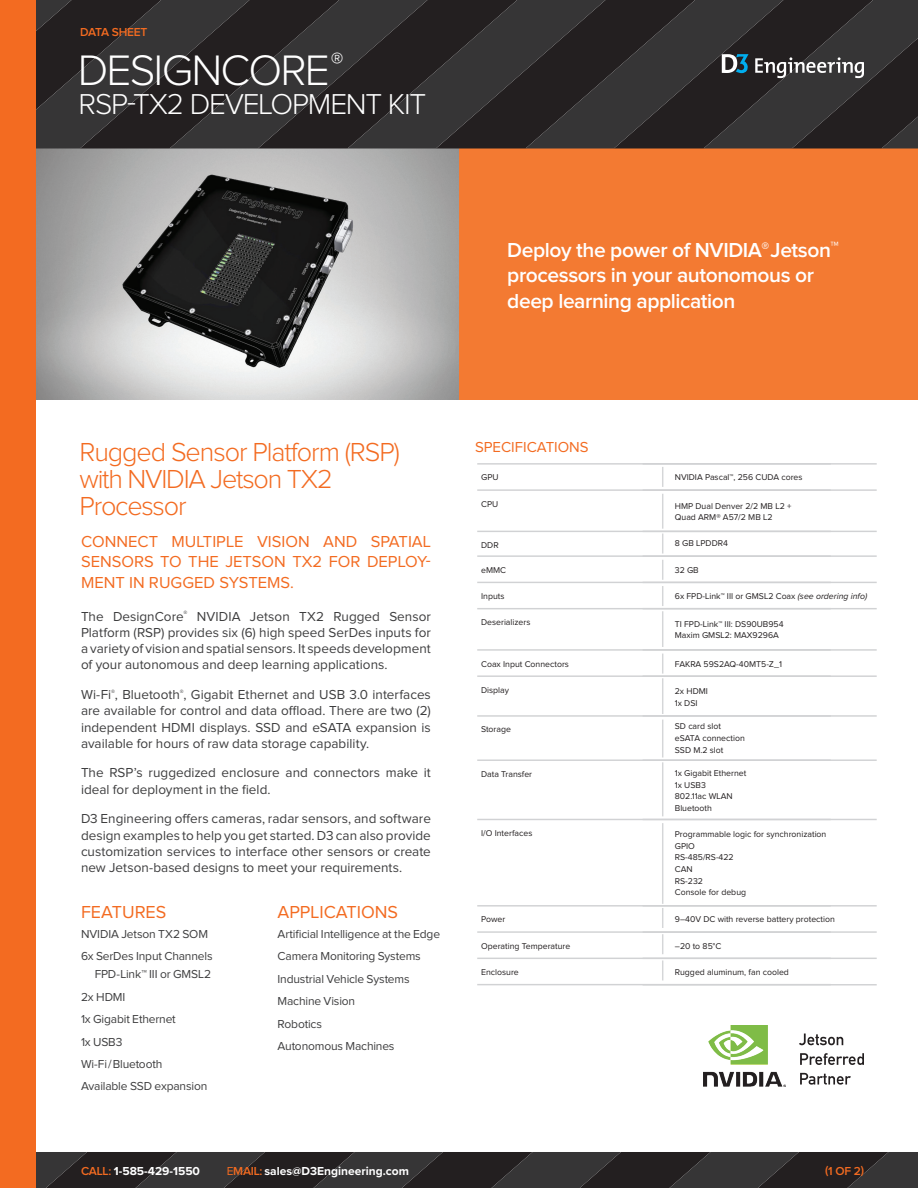
<style>
.page{position:relative;width:918px;height:1188px;background:#fff}
.page>*{position:absolute;margin:0;border:0;box-sizing:border-box;transform-origin:0 0}
.D3_heads{font:300 44.25px "Proxima Nova";letter-spacing:-.04em;color:#fff}
.D3_heads-2{font:300 29.85px "Proxima Nova";letter-spacing:-.04em;color:#fff}
.D3_heads-3{font:300 27px/27px "Proxima Nova";letter-spacing:-.045em;color:#f36b21}
.sidebar_bullet{font:600 21px/25.2px "Proxima Nova";letter-spacing:-.02em;color:#fff}
.Blue_Light_subs{font:18px "Proxima Nova";color:#f36b21}
.Blue_Light_subs-2{font:16.5px/19.5px "Proxima Nova";color:#f36b21}
.Blue_Light_subs-3{font:15px "Proxima Nova";color:#f36b21}
.body_text{font:13.5px/16.2px "Proxima Nova";color:#3e3e3f;text-align:justify}
.sidebar_text{font:12px/22.5px "Proxima Nova";letter-spacing:-.015em;color:#3e3e3f}
.body_text-2{font:700 12px "Proxima Nova";color:#fff}
.sidebar_bullet-2{font:600 12px "Proxima Nova";letter-spacing:-.02em;color:#f36b21}
.chart_text{font:8.7px/11.7px "Proxima Nova";color:#231f20}
.s1{font-weight:700;font-size:18.3px}
.s2{font-style:italic}
.s3{font-weight:600;color:#f36b21}
.s4{font-weight:400;color:#f36b21}
</style>
<div class="page">
<img style="left:36px;top:148px;width:423px;height:252px">
<div style="left:459px;top:148px;width:459px;height:252px;background:#f37a32"></div>
<div style="left:0;top:0;width:36px;height:1188px;background:#f36b21"></div>
<svg style="left:36px;top:0;width:882px;height:148px;background:#2e2b2c"></svg>
<svg style="left:36px;top:1152px;width:882px;height:36px;background:#2c2a2b"></svg>
<hr style="left:477px;top:489px;width:354px;height:2px;background:#d1d2d4">
<hr style="left:643px;top:489px;width:234px;height:2px;background:#d1d2d4">
<hr style="left:477px;top:531px;width:354px;height:1px;background:#d1d2d4">
<hr style="left:643px;top:531px;width:234px;height:1px;background:#d1d2d4">
<hr style="left:477px;top:555px;width:354px;height:2px;background:#d1d2d4">
<hr style="left:643px;top:555px;width:234px;height:2px;background:#d1d2d4">
<hr style="left:477px;top:582px;width:354px;height:1px;background:#d1d2d4">
<hr style="left:643px;top:582px;width:234px;height:1px;background:#d1d2d4">
<hr style="left:477px;top:608px;width:354px;height:1px;background:#d1d2d4">
<hr style="left:643px;top:608px;width:234px;height:1px;background:#d1d2d4">
<hr style="left:477px;top:649px;width:354px;height:2px;background:#d1d2d4">
<hr style="left:643px;top:649px;width:234px;height:2px;background:#d1d2d4">
<hr style="left:477px;top:675px;width:354px;height:2px;background:#d1d2d4">
<hr style="left:643px;top:675px;width:234px;height:2px;background:#d1d2d4">
<hr style="left:477px;top:715px;width:354px;height:2px;background:#d1d2d4">
<hr style="left:643px;top:715px;width:234px;height:2px;background:#d1d2d4">
<hr style="left:477px;top:759px;width:354px;height:2px;background:#d1d2d4">
<hr style="left:643px;top:759px;width:234px;height:2px;background:#d1d2d4">
<hr style="left:477px;top:819px;width:354px;height:1px;background:#d1d2d4">
<hr style="left:643px;top:819px;width:234px;height:1px;background:#d1d2d4">
<hr style="left:477px;top:905px;width:354px;height:2px;background:#d1d2d4">
<hr style="left:643px;top:905px;width:234px;height:2px;background:#d1d2d4">
<hr style="left:477px;top:931px;width:354px;height:2px;background:#d1d2d4">
<hr style="left:643px;top:931px;width:234px;height:2px;background:#d1d2d4">
<hr style="left:477px;top:958px;width:354px;height:1px;background:#d1d2d4">
<hr style="left:643px;top:958px;width:234px;height:1px;background:#d1d2d4">
<hr style="left:477px;top:984px;width:354px;height:1px;background:#d1d2d4">
<hr style="left:643px;top:984px;width:234px;height:1px;background:#d1d2d4">
<hr style="left:477px;top:463px;width:354px;height:2px;background:#d1d2d4">
<hr style="left:643px;top:463px;width:234px;height:2px;background:#d1d2d4">
<hr style="left:662px;top:494px;width:1px;height:35px;background:#d5d6d8">
<svg style="left:662px;top:534px;width:1px;height:20px"></svg>
<svg style="left:662px;top:560px;width:1px;height:20px"></svg>
<svg style="left:662px;top:586px;width:1px;height:20px"></svg>
<hr style="left:662px;top:611px;width:1px;height:36px;background:#d5d6d8">
<hr style="left:662px;top:678px;width:1px;height:36px;background:#d5d6d8">
<svg style="left:662px;top:654px;width:1px;height:20px"></svg>
<hr style="left:662px;top:720px;width:1px;height:37px;background:#d5d6d8">
<hr style="left:662px;top:762px;width:1px;height:54px;background:#d5d6d8">
<hr style="left:662px;top:823px;width:1px;height:81px;background:#d5d6d8">
<svg style="left:662px;top:908px;width:1px;height:20px"></svg>
<svg style="left:662px;top:934px;width:1px;height:20px"></svg>
<svg style="left:662px;top:960px;width:1px;height:20px"></svg>
<svg style="left:662px;top:467px;width:1px;height:20px"></svg>
<svg style="left:800px;top:1073px;width:51px;height:12px"></svg>
<svg style="left:800px;top:1053px;width:64px;height:12px"></svg>
<svg style="left:799px;top:1034px;width:44px;height:11px"></svg>
<img style="left:704px;top:1026px;width:81px;height:61px">
<p class="sidebar_bullet-2" style="left:80px;top:26px;width:69px">DATA SHEET</p>
<p class="D3_heads" style="left:78px;top:45px;width:267px">DESIGNCORE<sup>®</sup></p>
<p class="D3_heads-2" style="left:79px;top:88px;width:349px">RSP-TX2 DEVELOPMENT KIT</p>
<p class="sidebar_bullet" style="left:507px;top:238px;width:333px">Deploy the power of NVIDIA<sup>®</sup>Jetson<span class="s1">™ </span>processors in your autonomous or deep learning application</p>
<p class="D3_heads-3" style="left:80px;top:440px;width:322px">Rugged Sensor Platform (RSP) with NVIDIA Jetson TX2<br>Processor</p>
<p class="Blue_Light_subs-2" style="left:81px;top:532px;width:351px">CONNECT MULTIPLE VISION AND SPATIAL<br>SENSORS TO THE JETSON TX2 FOR DEPLOY-</p>
<p class="Blue_Light_subs-2" style="left:81px;top:573px;width:215px">MENT IN RUGGED SYSTEMS.</p>
<p class="body_text" style="left:81px;top:609px;width:351px">The DesignCore<sup>®</sup> NVIDIA Jetson TX2 Rugged Sensor Platform (RSP) provides six (6) high speed SerDes inputs for a variety of vision and spatial sensors. It speeds development of your autonomous and deep learning applications.</p>
<p class="body_text" style="left:81px;top:687px;width:351px">Wi-Fi<sup>®</sup>, Bluetooth<sup>®</sup>, Gigabit Ethernet and USB 3.0 interfaces are available for control and data offload. There are two (2) independent HDMI displays. SSD and eSATA expansion is available for hours of raw data storage capability.</p>
<p class="body_text" style="left:81px;top:765px;width:351px">The RSP’s ruggedized enclosure and connectors make it ideal for deployment in the field.</p>
<p class="body_text" style="left:81px;top:811px;width:351px">D3 Engineering offers cameras, radar sensors, and software design examples to help you get started. D3 can also provide customization services to interface other sensors or create new Jetson-based designs to meet your requirements.</p>
<p class="Blue_Light_subs" style="left:81px;top:902px;width:87px">FEATURES</p>
<p class="sidebar_text" style="left:81px;top:923px;width:129px">NVIDIA Jetson TX2 SOM</p>
<p class="sidebar_text" style="left:81px;top:945px;width:133px">6x SerDes Input Channels</p>
<p class="sidebar_text" style="left:95px;top:963px;width:118px">FPD-Link™ III or GMSL2</p>
<p class="sidebar_text" style="left:81px;top:986px;width:46px">2x HDMI</p>
<p class="sidebar_text" style="left:81px;top:1008px;width:96px">1x Gigabit Ethernet</p>
<p class="sidebar_text" style="left:81px;top:1031px;width:43px">1x USB3</p>
<p class="sidebar_text" style="left:81px;top:1054px;width:128px;line-height:21.6px">Wi-Fi/Bluetooth<br>Available SSD expansion</p>
<h3 class="Blue_Light_subs" style="left:278px;top:902px;width:122px">APPLICATIONS</h3>
<p class="sidebar_text" style="left:278px;top:923px;width:164px">Artificial Intelligence at the Edge<br>Camera Monitoring Systems<br>Industrial Vehicle Systems<br>Machine Vision<br>Robotics<br>Autonomous Machines</p>
<p class="Blue_Light_subs-3" style="left:475px;top:438px;width:115px">SPECIFICATIONS</p>
<p class="chart_text" style="left:481px;top:472px;width:19px">GPU</p>
<p class="chart_text" style="left:481px;top:498px;width:19px">CPU</p>
<p class="chart_text" style="left:481px;top:539px;width:19px">DDR</p>
<p class="chart_text" style="left:481px;top:564px;width:26px">eMMC</p>
<p class="chart_text" style="left:481px;top:590px;width:25px">Inputs</p>
<p class="chart_text" style="left:481px;top:617px;width:51px">Deserializers</p>
<p class="chart_text" style="left:481px;top:658px;width:89px">Coax Input Connectors</p>
<p class="chart_text" style="left:481px;top:684px;width:29px">Display</p>
<p class="chart_text" style="left:481px;top:723px;width:31px">Storage</p>
<p class="chart_text" style="left:481px;top:768px;width:53px">Data Transfer</p>
<p class="chart_text" style="left:481px;top:828px;width:53px">I/O Interfaces</p>
<p class="chart_text" style="left:481px;top:914px;width:26px">Power</p>
<p class="chart_text" style="left:481px;top:940px;width:91px">Operating Temperature</p>
<p class="chart_text" style="left:481px;top:967px;width:39px">Enclosure</p>
<p class="chart_text" style="left:675px;top:472px;width:129px">NVIDIA Pascal™, 256 CUDA cores</p>
<p class="chart_text" style="left:675px;top:500px;width:118px">HMP Dual Denver 2/2 MB L2 +</p>
<p class="chart_text" style="left:675px;top:512px;width:99px">Quad ARM® A57/2 MB L2</p>
<p class="chart_text" style="left:675px;top:538px;width:55px">8 GB LPDDR4</p>
<p class="chart_text" style="left:675px;top:564px;width:25px">32 GB</p>
<p class="chart_text" style="left:675px;top:591px;width:194px">6x FPD-Link™ III or GMSL2 Coax <span class="s2">(see ordering info)</span></p>
<p class="chart_text" style="left:675px;top:618px;width:110px">TI FPD-Link™ III: DS90UB954</p>
<p class="chart_text" style="left:675px;top:630px;width:106px">Maxim GMSL2: MAX9296A</p>
<p class="chart_text" style="left:675px;top:658px;width:109px">FAKRA 59S2AQ-40MT5-Z_1</p>
<p class="chart_text" style="left:675px;top:686px;width:35px">2x HDMI<br>1x DSI</p>
<p class="chart_text" style="left:675px;top:721px;width:72px">SD card slot eSATA connection<br>SSD M.2 slot</p>
<p class="chart_text" style="left:675px;top:768px;width:73px">1x Gigabit Ethernet</p>
<p class="chart_text" style="left:675px;top:779px;width:33px">1x USB3</p>
<p class="chart_text" style="left:675px;top:791px;width:59px">802.11ac WLAN</p>
<p class="chart_text" style="left:675px;top:803px;width:39px">Bluetooth</p>
<p class="chart_text" style="left:675px;top:829px;width:153px">Programmable logic for synchronization</p>
<p class="chart_text" style="left:675px;top:840px;width:22px">GPIO</p>
<p class="chart_text" style="left:675px;top:852px;width:60px">RS-485/RS-422</p>
<p class="chart_text" style="left:675px;top:864px;width:19px">CAN</p>
<p class="chart_text" style="left:675px;top:875px;width:73px">RS-232<br>Console for debug</p>
<p class="chart_text" style="left:675px;top:914px;width:162px">9–40V DC with reverse battery protection</p>
<p class="chart_text" style="left:675px;top:940px;width:48px">–20 to 85°C</p>
<p class="chart_text" style="left:675px;top:967px;width:116px">Rugged aluminum, fan cooled</p>
<p class="body_text-2" style="left:81px;top:1162px;width:121px"><span class="s3">CALL:</span> 1-585-429-1550</p>
<p class="body_text-2" style="left:227px;top:1162px;width:184px"><span class="s4">E</span><span class="s3">MAIL:</span> sales@D3Engineering.com</p>
<p class="sidebar_bullet-2" style="left:825px;top:1164px;width:40px">(1 OF 2)</p>
</div>
